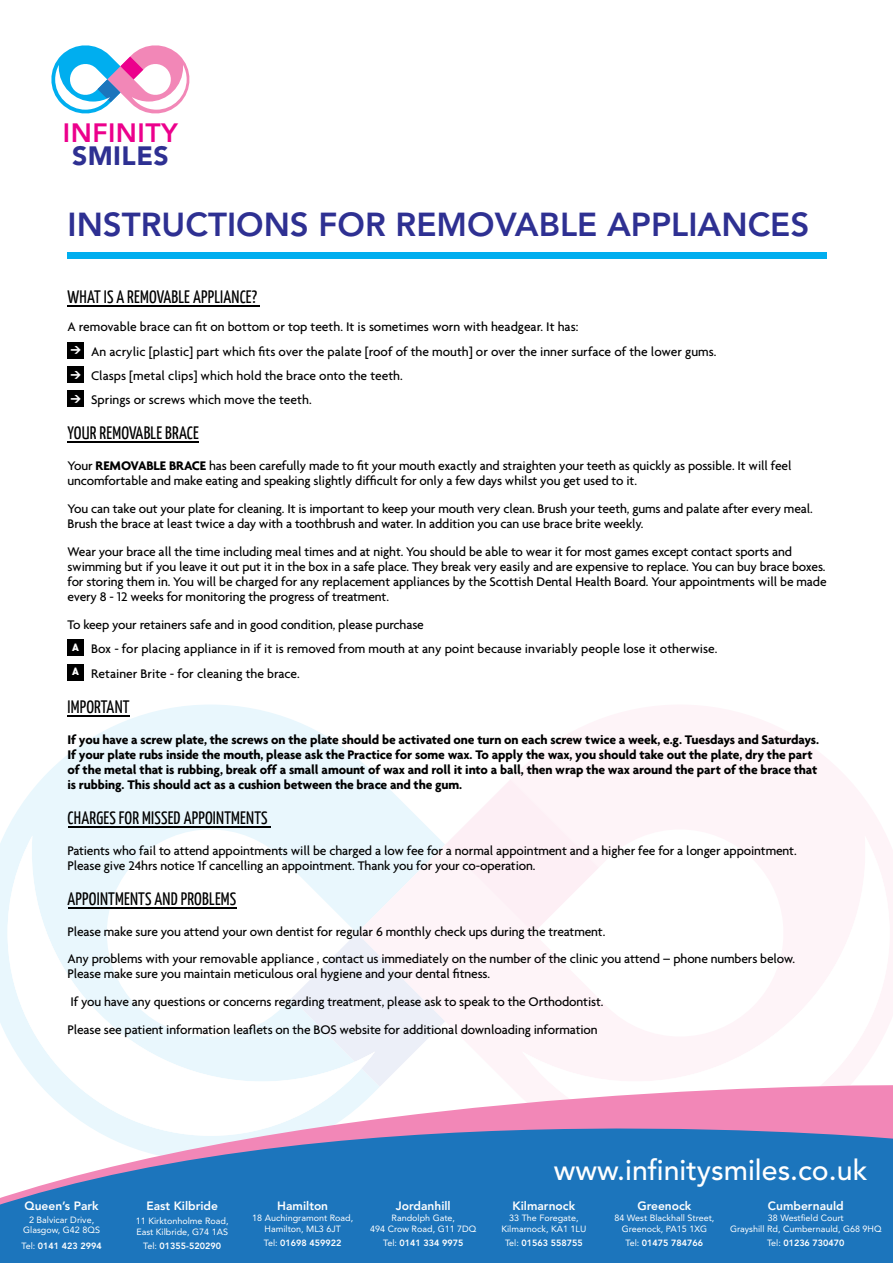
<style>
.page{position:relative;width:893px;height:1263px;background:#fff}
.page>*{position:absolute;margin:0;border:0;box-sizing:border-box;transform-origin:0 0}
.t1{font:800 33px "Avenir";color:#2e3092}
.t2{font:500 28.5px "Avenir";color:#fff}
.t3{font:800 26.25px "Avenir";letter-spacing:.015em;color:#ec008c}
.t4{font:900 26.25px "Avenir";letter-spacing:.015em;color:#2e3092}
.t5{font:18px "Yanone Kaffeesatz";letter-spacing:.01em;color:#000}
.t6{font:500 13.5px/15px "Agenda";letter-spacing:-.01em;color:#000}
.t7{font:700 13.5px/15px "Agenda";letter-spacing:-.01em;color:#000}
.t8{font:800 12px "Avenir";color:#fff}
.t9{font:9px/10.8px "Avenir";color:#fff;text-align:center}
.t10{font:800 9px "Avenir";color:#fff}
.s1{font-weight:700}
.s2{font-weight:400}
</style>
<div class="page">
<svg style="left:0;top:704px;width:357px;height:334px;fill:#e9f7fd"></svg>
<svg style="left:357px;top:705px;width:536px;height:316px;fill:#fef4f8"></svg>
<svg style="left:291px;top:779px;width:308px;height:302px"></svg>
<svg style="left:522px;top:835px;width:368px;height:246px"></svg>
<svg style="left:8px;top:835px;width:367px;height:246px"></svg>
<svg style="left:37px;top:1081px;width:856px;height:6px"></svg>
<svg style="left:0;top:1087px;width:893px;height:176px;fill:#1c75bc"></svg>
<svg style="left:51px;top:45px;width:139px;height:69px"></svg>
<div style="left:68px;top:253px;width:758px;height:6px;background:#00aeef"></div>
<hr style="left:68px;top:306px;width:192px;height:1px;background:#000">
<hr style="left:68px;top:442px;width:131px;height:1px;background:#000">
<hr style="left:68px;top:715px;width:62px;height:1px;background:#000">
<hr style="left:68px;top:826px;width:203px;height:1px;background:#000">
<hr style="left:68px;top:907px;width:168px;height:1px;background:#000">
<div style="left:68px;top:342px;width:16px;height:16px;background:#000"></div>
<div style="left:68px;top:366px;width:16px;height:17px;background:#000"></div>
<div style="left:68px;top:391px;width:16px;height:16px;background:#000"></div>
<div style="left:68px;top:639px;width:16px;height:17px;background:#000"></div>
<div style="left:68px;top:664px;width:16px;height:16px;background:#000"></div>
<h3 class="t3" style="left:63px;top:112px;width:116px">INFINITY</h3>
<h3 class="t4" style="left:72px;top:133px;width:98px">SMILES</h3>
<h1 class="t1" style="left:68px;top:205px;width:743px">INSTRUCTIONS FOR REMOVABLE APPLIANCES</h1>
<h3 class="t5" style="left:68px;top:286px;width:191px">WHAT IS A REMOVABLE APPLIANCE?</h3>
<p class="t6" style="left:68px;top:314px;width:651px;line-height:24.5px">A removable brace can fit on bottom or top teeth. It is sometimes worn with headgear. It has:<br><sup>&gt;</sup> An acrylic [plastic] part which fits over the palate [roof of the mouth] or over the inner surface of the lower gums. <sup>&gt;</sup> Clasps [metal clips] which hold the brace onto the teeth.<br><sup>&gt;</sup> Springs or screws which move the teeth.</p>
<h3 class="t5" style="left:68px;top:422px;width:133px">YOUR REMOVABLE BRACE</h3>
<p class="t6" style="left:68px;top:458px;width:726px">Your <span class="s1">REMOVABLE BRACE</span> has been carefully made to fit your mouth exactly and straighten your teeth as quickly as possible. It will feel uncomfortable and make eating and speaking slightly difficult for only a few days whilst you get used to it.</p>
<p class="t6" style="left:68px;top:501px;width:747px">You can take out your plate for cleaning. It is important to keep your mouth very clean. Brush your teeth, gums and palate after every meal.<br>Brush the brace at least twice a day with a toothbrush and water. In addition you can use brace brite weekly.</p>
<p class="t6" style="left:68px;top:544px;width:761px">Wear your brace all the time including meal times and at night. You should be able to wear it for most games except contact sports and swimming but if you leave it out put it in the box in a safe place. They break very easily and are expensive to replace. You can buy brace boxes. for storing them in. You will be charged for any replacement appliances by the Scottish Dental Health Board. Your appointments will be made every 8 - 12 weeks for monitoring the progress of treatment.</p>
<p class="t6" style="left:72px;top:612px;width:647px;line-height:24.5px;text-indent:-5px">To keep your retainers safe and in good condition, please purchase<br><sup>A</sup> Box - for placing appliance in if it is removed from mouth at any point because invariably people lose it otherwise.<br><sup>A</sup> Retainer Brite - for cleaning the brace.</p>
<h3 class="t5" style="left:68px;top:695px;width:63px">IMPORTANT</h3>
<p class="t7" style="left:68px;top:731px;width:753px">If you have a screw plate, the screws on the plate should be activated one turn on each screw twice a week, e.g. Tuesdays and Saturdays.<br>If your plate rubs inside the mouth, please ask the Practice for some wax. To apply the wax, you should take out the plate, dry the part of the metal that is rubbing, break off a small amount of wax and roll it into a ball, then wrap the wax around the part of the brace that is rubbing. This should act as a cushion between the brace and the gum.</p>
<h3 class="t5" style="left:68px;top:806px;width:202px">CHARGES FOR MISSED APPOINTMENTS</h3>
<p class="t6" style="left:68px;top:842px;width:731px">Patients who fail to attend appointments will be charged a low fee for a normal appointment and a higher fee for a longer appointment.<br>Please give 24hrs notice 1f cancelling an appointment. Thank you for your co-operation.</p>
<h3 class="t5" style="left:68px;top:887px;width:170px">APPOINTMENTS AND PROBLEMS</h3>
<p class="t6" style="left:68px;top:917px;width:729px;line-height:27.8px">Please make sure you attend your own dentist for regular 6 monthly check ups during the treatment.<br>Any problems with your removable appliance , contact us immediately on the number of the clinic you attend – phone numbers below.</p>
<p class="t6" style="left:68px;top:960px;width:537px;line-height:27.8px">Please make sure you maintain meticulous oral hygiene and your dental fitness.<br>If you have any questions or concerns regarding treatment, please ask to speak to the Orthodontist.<br>Please see patient information leaflets on the BOS website for additional downloading information</p>
<p class="t8" style="left:25px;top:1199px;width:76px">Queen’s Park</p>
<p class="t9" style="left:23px;top:1215px;width:78px;line-height:9.6px">2 Balvicar Drive,<br>Glasgow, G42 8QS</p>
<p class="t10" style="left:22px;top:1241px;width:82px"><span class="s2">Tel:</span> 0141 423 2994</p>
<p class="t8" style="left:146px;top:1199px;width:73px">East Kilbride</p>
<p class="t9" style="left:136px;top:1216px;width:94px;text-align:left">11 Kirktonholme Road,<br>East Kilbride, G74 1AS</p>
<p class="t10" style="left:143px;top:1241px;width:79px"><span class="s2">Tel:</span> 01355-520290</p>
<p class="t8" style="left:277px;top:1199px;width:52px">Hamilton</p>
<p class="t9" style="left:252px;top:1212px;width:102px">18 Auchingramont Road,<br>Hamilton, ML3 6JT</p>
<p class="t10" style="left:264px;top:1237px;width:79px"><span class="s2">Tel:</span> 01698 459922</p>
<p class="t8" style="left:396px;top:1199px;width:56px">Jordanhill</p>
<p class="t9" style="left:370px;top:1212px;width:108px">Randolph Gate,<br>494 Crow Road, G11 7DQ</p>
<p class="t10" style="left:383px;top:1237px;width:82px"><span class="s2">Tel:</span> 0141 334 9975</p>
<h2 class="t2" style="left:554px;top:1154px;width:315px">www.infinitysmiles.co.uk</h2>
<p class="t8" style="left:512px;top:1199px;width:64px">Kilmarnock</p>
<p class="t9" style="left:501px;top:1212px;width:87px">33 The Foregate,<br>Kilmarnock, KA1 1LU</p>
<p class="t10" style="left:505px;top:1237px;width:79px"><span class="s2">Tel:</span> 01563 558755</p>
<p class="t8" style="left:637px;top:1199px;width:56px">Greenock</p>
<p class="t9" style="left:614px;top:1212px;width:101px">84 West Blackhall Street,<br>Greenock, PA15 1XG</p>
<p class="t10" style="left:626px;top:1237px;width:79px"><span class="s2">Tel:</span> 01475 784766</p>
<p class="t8" style="left:768px;top:1199px;width:77px">Cumbernauld</p>
<p class="t9" style="left:730px;top:1212px;width:153px">38 Westfield Court<br>Grayshill Rd, Cumbernauld, G68 9HQ</p>
<p class="t10" style="left:767px;top:1237px;width:79px"><span class="s2">Tel:</span> 01236 730470</p>
</div>
